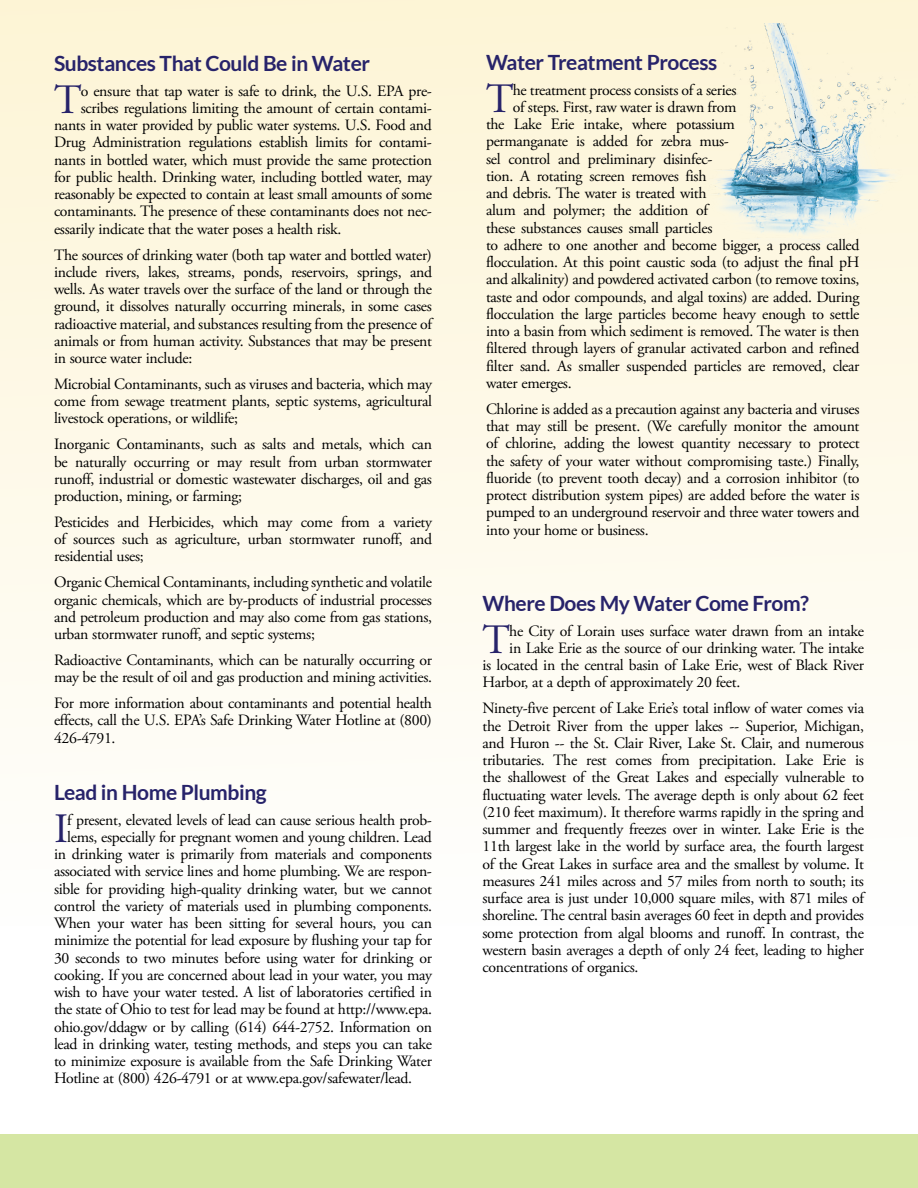
<style>
.page{position:relative;width:918px;height:1188px;background:#fff}
.page>*{position:absolute;margin:0;border:0;box-sizing:border-box;transform-origin:0 0}
.First_Paragraph_23{font:41.7px "Adobe Garamond Pro";color:#27236a}
.Article_Head_23_Blue{font:700 21px "Lato";letter-spacing:-.02em;color:#27236a}
.First_Paragraph{font:15.75px/17.2px "Adobe Garamond Pro";letter-spacing:-.02em;color:#000;text-align:justify}
.First_Paragraph_23-2{font:15.75px "Adobe Garamond Pro";letter-spacing:-.02em;color:#000}
</style>
<div class="page">
<div style="left:0;top:1134px;width:918px;height:54px;background:#d5e6a3"></div>
<div style="left:0;top:0;width:918px;height:926px;background:linear-gradient(to bottom,#fdf4d6,#fefefe)"></div>
<img style="left:693px;top:24px;width:225px;height:221px">
<p class="Article_Head_23_Blue" style="left:54px;top:51px;width:318px">Substances That Could Be in Water</p>
<p class="First_Paragraph_23" style="left:54px;top:75px;width:29px">T</p>
<p class="First_Paragraph_23-2" style="left:81px;top:81px;width:353px">o ensure that tap water is safe to drink, the U.S. EPA pre-</p>
<p class="First_Paragraph_23-2" style="left:81px;top:98px;width:353px">scribes regulations limiting the amount of certain contami-</p>
<p class="First_Paragraph_23-2" style="left:54px;top:116px;width:379px">nants in water provided by public water systems. U.S. Food and</p>
<p class="First_Paragraph_23-2" style="left:54px;top:133px;width:380px">Drug Administration regulations establish limits for contami-</p>
<p class="First_Paragraph_23-2" style="left:54px;top:150px;width:379px">nants in bottled water, which must provide the same protection</p>
<p class="First_Paragraph_23-2" style="left:54px;top:167px;width:380px">for public health. Drinking water, including bottled water, may</p>
<p class="First_Paragraph_23-2" style="left:54px;top:185px;width:379px">reasonably be expected to contain at least small amounts of some</p>
<p class="First_Paragraph_23-2" style="left:54px;top:202px;width:380px">contaminants. The presence of these contaminants does not nec-</p>
<p class="First_Paragraph_23-2" style="left:54px;top:219px;width:289px">essarily indicate that the water poses a health risk.</p>
<p class="First_Paragraph" style="left:54px;top:246px;width:380px">The sources of drinking water (both tap water and bottled water) include rivers, lakes, streams, ponds, reservoirs, springs, and wells. As water travels over the surface of the land or through the ground, it dissolves naturally occurring minerals, in some cases radioactive material, and substances resulting from the presence of animals or from human activity. Substances that may be present in source water include:</p>
<p class="First_Paragraph" style="left:54px;top:376px;width:380px">Microbial Contaminants, such as viruses and bacteria, which may come from sewage treatment plants, septic systems, agricultural livestock operations, or wildlife;</p>
<p class="First_Paragraph" style="left:54px;top:436px;width:379px">Inorganic Contaminants, such as salts and metals, which can be naturally occurring or may result from urban stormwater runoff, industrial or domestic wastewater discharges, oil and gas production, mining, or farming;</p>
<p class="First_Paragraph" style="left:54px;top:514px;width:380px">Pesticides and Herbicides, which may come from a variety of sources such as agriculture, urban stormwater runoff, and residential uses;</p>
<p class="First_Paragraph" style="left:54px;top:574px;width:380px">Organic Chemical Contaminants, including synthetic and volatile organic chemicals, which are by-products of industrial processes and petroleum production and may also come from gas stations, urban stormwater runoff, and septic systems;</p>
<p class="First_Paragraph" style="left:54px;top:652px;width:380px">Radioactive Contaminants, which can be naturally occurring or may be the result of oil and gas production and mining activities.</p>
<p class="First_Paragraph" style="left:54px;top:695px;width:380px">For more information about contaminants and potential health effects, call the U.S. EPA’s Safe Drinking Water Hotline at (800)<br>426-4791.</p>
<p class="Article_Head_23_Blue" style="left:54px;top:780px;width:214px">Lead in Home Plumbing</p>
<p class="First_Paragraph_23" style="left:54px;top:804px;width:16px">I</p>
<p class="First_Paragraph_23-2" style="left:67px;top:810px;width:366px">f present, elevated levels of lead can cause serious health prob-</p>
<p class="First_Paragraph_23-2" style="left:67px;top:827px;width:366px">lems, especially for pregnant women and young children. Lead</p>
<p class="First_Paragraph_23-2" style="left:54px;top:845px;width:379px">in drinking water is primarily from materials and components</p>
<p class="First_Paragraph_23-2" style="left:54px;top:862px;width:380px">associated with service lines and home plumbing. We are respon-</p>
<p class="First_Paragraph_23-2" style="left:54px;top:879px;width:379px">sible for providing high-quality drinking water, but we cannot</p>
<p class="First_Paragraph_23-2" style="left:54px;top:896px;width:380px">control the variety of materials used in plumbing components.</p>
<p class="First_Paragraph_23-2" style="left:54px;top:914px;width:379px">When your water has been sitting for several hours, you can</p>
<p class="First_Paragraph_23-2" style="left:54px;top:931px;width:380px">minimize the potential for lead exposure by flushing your tap for</p>
<p class="First_Paragraph_23-2" style="left:54px;top:948px;width:379px">30 seconds to two minutes before using water for drinking or</p>
<p class="First_Paragraph_23-2" style="left:54px;top:965px;width:380px">cooking. If you are concerned about lead in your water, you may</p>
<p class="First_Paragraph_23-2" style="left:54px;top:983px;width:379px">wish to have your water tested. A list of laboratories certified in</p>
<p class="First_Paragraph_23-2" style="left:54px;top:1000px;width:380px">the state of Ohio to test for lead may be found at http://www.epa.</p>
<p class="First_Paragraph_23-2" style="left:54px;top:1017px;width:380px">ohio.gov/ddagw or by calling (614) 644-2752. Information on</p>
<p class="First_Paragraph_23-2" style="left:54px;top:1034px;width:379px">lead in drinking water, testing methods, and steps you can take</p>
<p class="First_Paragraph_23-2" style="left:54px;top:1052px;width:379px">to minimize exposure is available from the Safe Drinking Water</p>
<p class="First_Paragraph_23-2" style="left:54px;top:1069px;width:360px">Hotline at (800) 426-4791 or at www.epa.gov/safewater/lead.</p>
<p class="Article_Head_23_Blue" style="left:486px;top:50px;width:233px">Water Treatment Process</p>
<p class="First_Paragraph_23" style="left:486px;top:74px;width:29px">T</p>
<p class="First_Paragraph_23-2" style="left:513px;top:80px;width:225px">he treatment process consists of a series</p>
<p class="First_Paragraph_23-2" style="left:513px;top:97px;width:225px">of steps. First, raw water is drawn from</p>
<p class="First_Paragraph_23-2" style="left:486px;top:115px;width:251px">the Lake Erie intake, where potassium</p>
<p class="First_Paragraph_23-2" style="left:486px;top:132px;width:244px">permanganate is added for zebra mus-</p>
<p class="First_Paragraph_23-2" style="left:486px;top:149px;width:228px">sel control and preliminary disinfec-</p>
<p class="First_Paragraph_23-2" style="left:486px;top:166px;width:222px">tion. A rotating screen removes fish</p>
<p class="First_Paragraph_23-2" style="left:486px;top:184px;width:222px">and debris. The water is treated with</p>
<p class="First_Paragraph_23-2" style="left:486px;top:201px;width:223px">alum and polymer; the addition of</p>
<p class="First_Paragraph_23-2" style="left:486px;top:218px;width:228px">these substances causes small particles</p>
<p class="First_Paragraph_23-2" style="left:486px;top:235px;width:375px">to adhere to one another and become bigger, a process called</p>
<p class="First_Paragraph_23-2" style="left:486px;top:253px;width:375px">flocculation. At this point caustic soda (to adjust the final pH</p>
<p class="First_Paragraph_23-2" style="left:486px;top:270px;width:375px">and alkalinity) and powdered activated carbon (to remove toxins,</p>
<p class="First_Paragraph_23-2" style="left:486px;top:287px;width:375px">taste and odor compounds, and algal toxins) are added. During</p>
<p class="First_Paragraph_23-2" style="left:486px;top:304px;width:375px">flocculation the large particles become heavy enough to settle</p>
<p class="First_Paragraph_23-2" style="left:486px;top:322px;width:375px">into a basin from which sediment is removed. The water is then</p>
<p class="First_Paragraph_23-2" style="left:486px;top:339px;width:375px">filtered through layers of granular activated carbon and refined</p>
<p class="First_Paragraph_23-2" style="left:486px;top:356px;width:375px">filter sand. As smaller suspended particles are removed, clear</p>
<p class="First_Paragraph_23-2" style="left:486px;top:373px;width:87px">water emerges.</p>
<p class="First_Paragraph" style="left:486px;top:401px;width:375px">Chlorine is added as a precaution against any bacteria and viruses that may still be present. (We carefully monitor the amount of chlorine, adding the lowest quantity necessary to protect the safety of your water without compromising taste.) Finally, fluoride (to prevent tooth decay) and a corrosion inhibitor (to protect distribution system pipes) are added before the water is pumped to an underground reservoir and three water towers and into your home or business.</p>
<p class="Article_Head_23_Blue" style="left:483px;top:591px;width:328px">Where Does My Water Come From?</p>
<p class="First_Paragraph_23" style="left:483px;top:615px;width:29px">T</p>
<p class="First_Paragraph_23-2" style="left:509px;top:621px;width:356px">he City of Lorain uses surface water drawn from an intake</p>
<p class="First_Paragraph_23-2" style="left:509px;top:638px;width:356px">in Lake Erie as the source of our drinking water. The intake</p>
<p class="First_Paragraph_23-2" style="left:483px;top:656px;width:383px">is located in the central basin of Lake Erie, west of Black River</p>
<p class="First_Paragraph_23-2" style="left:483px;top:673px;width:259px">Harbor, at a depth of approximately 20 feet.</p>
<p class="First_Paragraph" style="left:483px;top:700px;width:383px">Ninety-five percent of Lake Erie’s total inflow of water comes via the Detroit River from the upper lakes -- Superior, Michigan, and Huron -- the St. Clair River, Lake St. Clair, and numerous tributaries. The rest comes from precipitation. Lake Erie is the shallowest of the Great Lakes and especially vulnerable to fluctuating water levels. The average depth is only about 62 feet (210 feet maximum). It therefore warms rapidly in the spring and summer and frequently freezes over in winter. Lake Erie is the 11th largest lake in the world by surface area, the fourth largest of the Great Lakes in surface area and the smallest by volume. It measures 241 miles across and 57 miles from north to south; its surface area is just under 10,000 square miles, with 871 miles of shoreline. The central basin averages 60 feet in depth and provides some protection from algal blooms and runoff. In contrast, the western basin averages a depth of only 24 feet, leading to higher concentrations of organics.</p>
</div>
